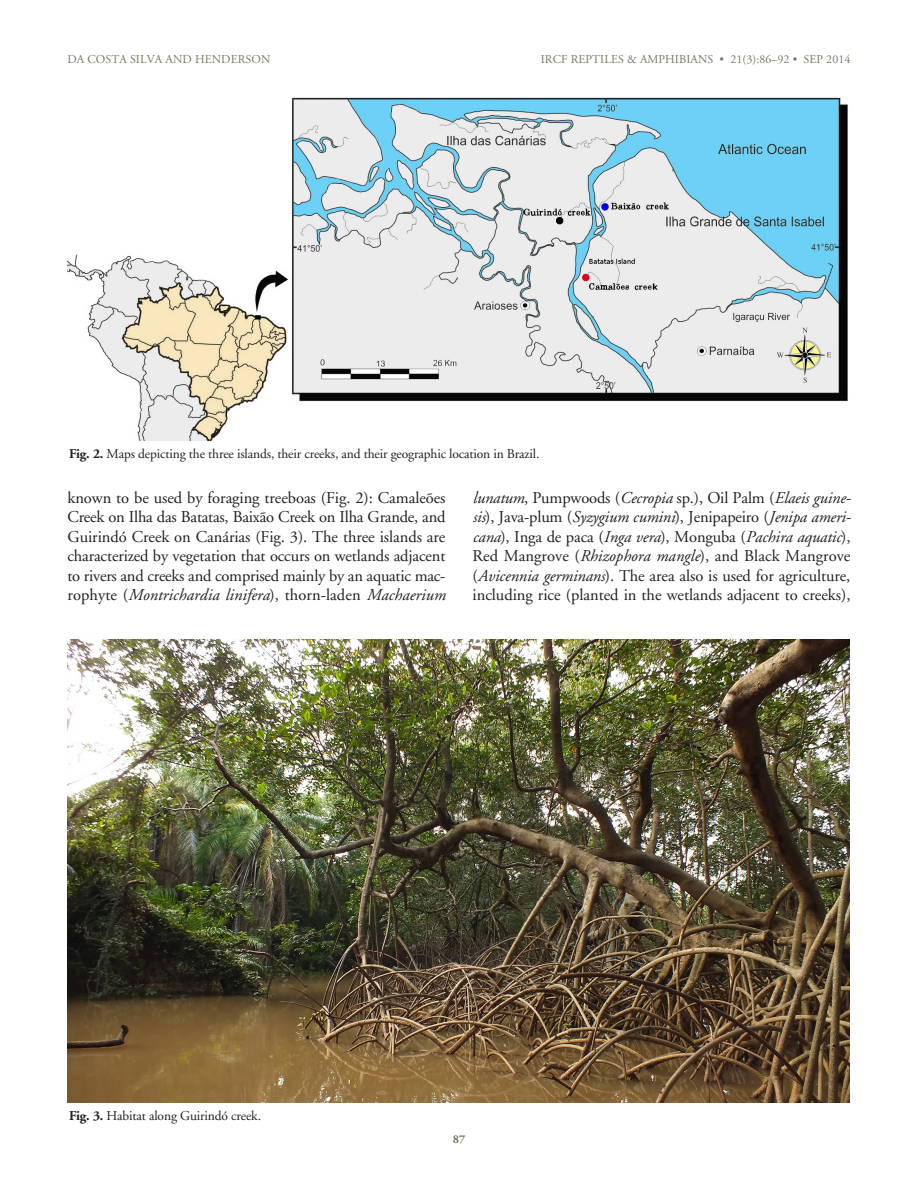
<style>
.page{position:relative;width:918px;height:1188px;background:#fff}
.page>*{position:absolute;margin:0;border:0;box-sizing:border-box;transform-origin:0 0}
.TEXT{font:16.5px/19.5px "Adobe Garamond";letter-spacing:-.005em;color:#231f20;text-align:justify}
.Figure_Caption{font:13.5px "Adobe Garamond";letter-spacing:-.01em;color:#231f20}
.Running_Head_RIGHT{font:12px "Adobe Garamond";letter-spacing:.005em;color:#717a60}
.Running_Head_LEFT{font:12px "Adobe Garamond";letter-spacing:.005em;color:#717a60}
.Running_Head_LEFT-2{font:700 12px "Adobe Garamond";color:#717a60}
.s1{font-weight:700}
.s2{font-style:italic}
</style>
<div class="page">
<img style="left:68px;top:97px;width:780px;height:343px">
<img style="left:68px;top:639px;width:782px;height:463px">
<p class="Running_Head_LEFT" style="left:68px;top:53px;width:204px">DA COSTA SILVA AND HENDERSON</p>
<p class="Running_Head_RIGHT" style="left:541px;top:53px;width:311px">IRCF REPTILES &amp; AMPHIBIANS • 21(3):86–92 • SEP 2014</p>
<p class="Figure_Caption" style="left:69px;top:447px;width:472px"><span class="s1">Fig. 2.</span> Maps depicting the three islands, their creeks, and their geographic location in Brazil.</p>
<p class="TEXT" style="left:68px;top:488px;width:380px">known to be used by foraging treeboas (Fig. 2): Camaleões Creek on Ilha das Batatas, Baixão Creek on Ilha Grande, and Guirindó Creek on Canárias (Fig. 3). The three islands are characterized by vegetation that occurs on wetlands adjacent to rivers and creeks and comprised mainly by an aquatic mac&shy;rophyte (<span class="s2">Montrichardia linifera</span>), thorn-laden <span class="s2">Machaerium</span></p>
<p class="TEXT" style="left:472px;top:488px;width:380px"><span class="s2">lunatum</span>, Pumpwoods (<span class="s2">Cecropia</span> sp.), Oil Palm (<span class="s2">Elaeis guine&shy;sis</span>), Java-plum (<span class="s2">Syzygium cumini</span>), Jenipapeiro (<span class="s2">Jenipa ameri&shy;cana</span>), Inga de paca (<span class="s2">Inga vera</span>), Monguba (<span class="s2">Pachira aquatic</span>), Red Mangrove (<span class="s2">Rhizophora mangle</span>), and Black Mangrove (<span class="s2">Avicennia germinans</span>). The area also is used for agriculture, including rice (planted in the wetlands adjacent to creeks),</p>
<p class="Figure_Caption" style="left:69px;top:1109px;width:194px"><span class="s1">Fig. 3.</span> Habitat along Guirindó creek.</p>
<p class="Running_Head_LEFT-2" style="left:453px;top:1132px;width:14px">87</p>
</div>
